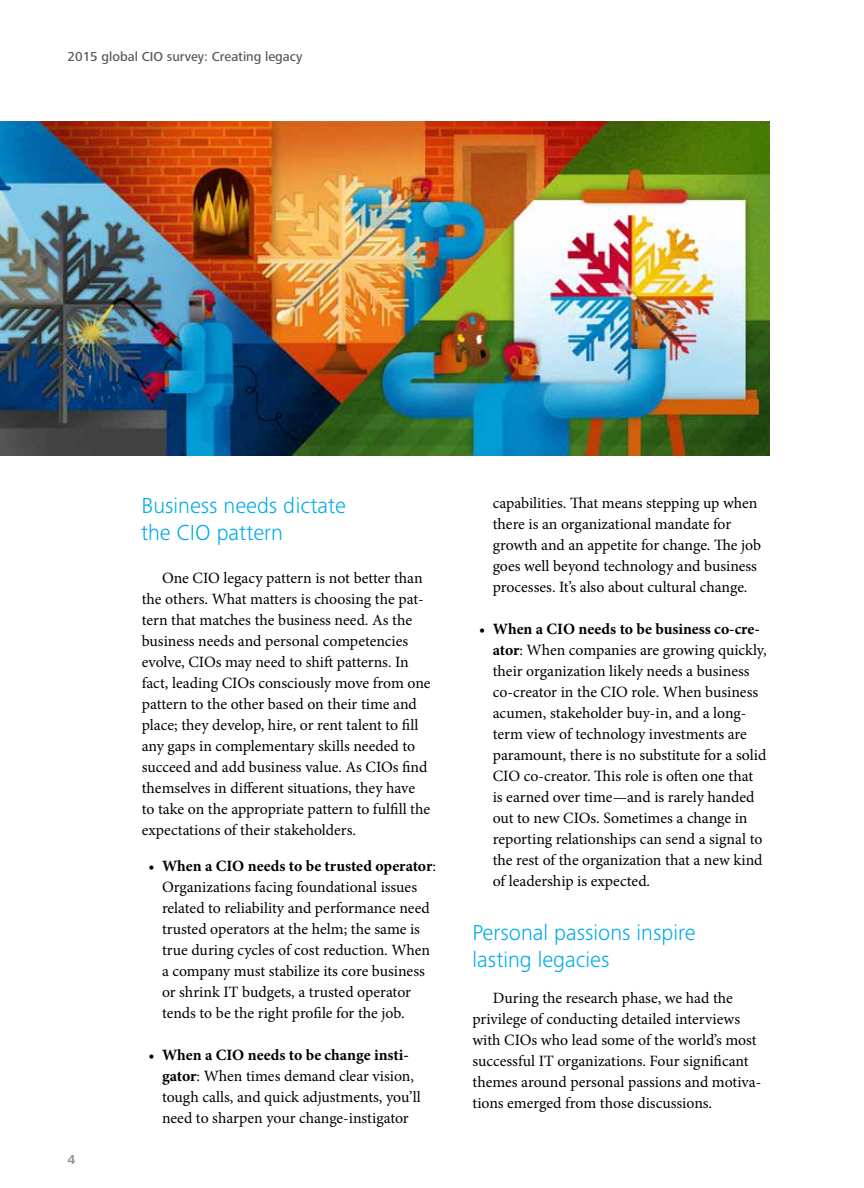
<style>
.page{position:relative;width:864px;height:1188px;background:#fff}
.page>*{position:absolute;margin:0;border:0;box-sizing:border-box;transform-origin:0 0}
.t1{font:300 22.5px/27px "Frutiger Next Pro";color:#00aae7}
.t2{font:15.75px/21px "Minion Pro";letter-spacing:-.005em;color:#000}
.t3{font:500 13.5px "Frutiger Next Pro";color:#58595b}
.t4{font:700 13.5px "Frutiger Next Pro";color:#939598}
.s1{font-weight:700}
</style>
<div class="page">
<img style="left:0;top:121px;width:770px;height:335px">
<p class="t3" style="left:68px;top:49px;width:236px">2015 global CIO survey: Creating legacy</p>
<p class="t4" style="left:68px;top:1152px;width:9px">4</p>
<h1 class="t1" style="left:141px;top:492px;width:207px">Business needs dictate the CIO pattern</h1>
<p class="t2" style="left:142px;top:568px;width:290px;text-indent:20px">One CIO legacy pattern is not better than the others. What matters is choosing the pat&shy;tern that matches the business need. As the business needs and personal competencies evolve, CIOs may need to shift patterns. In fact, leading CIOs consciously move from one pattern to the other based on their time and place; they develop, hire, or rent talent to fill any gaps in complementary skills needed to succeed and add business value. As CIOs find themselves in different situations, they have to take on the appropriate pattern to fulfill the expectations of their stakeholders.</p>
<p class="t2" style="left:162px;top:856px;width:275px;text-indent:-13px">• <span class="s1">When a CIO needs to be trusted operator</span>:<br>Organizations facing foundational issues related to reliability and performance need trusted operators at the helm; the same is true during cycles of cost reduction. When a company must stabilize its core business or shrink IT budgets, a trusted operator tends to be the right profile for the job.</p>
<p class="t2" style="left:162px;top:1045px;width:260px;text-indent:-13px">• <span class="s1">When a CIO needs to be change insti&shy;gator</span>: When times demand clear vision, tough calls, and quick adjustments, you’ll need to sharpen your change-instigator</p>
<p class="t2" style="left:493px;top:492px;width:270px">capabilities. That means stepping up when there is an organizational mandate for growth and an appetite for change. The job goes well beyond technology and business processes. It’s also about cultural change.</p>
<p class="t2" style="left:493px;top:618px;width:275px;text-indent:-13px">• <span class="s1">When a CIO needs to be business co-cre&shy;ator</span>: When companies are growing quickly, their organization likely needs a business co-creator in the CIO role. When business acumen, stakeholder buy-in, and a long&shy;term view of technology investments are paramount, there is no substitute for a solid CIO co-creator. This role is often one that is earned over time—and is rarely handed out to new CIOs. Sometimes a change in reporting relationships can send a signal to the rest of the organization that a new kind of leadership is expected.</p>
<h1 class="t1" style="left:472px;top:919px;width:225px">Personal passions inspire lasting legacies</h1>
<p class="t2" style="left:472px;top:988px;width:290px;text-indent:20px">During the research phase, we had the privilege of conducting detailed interviews with CIOs who lead some of the world’s most successful IT organizations. Four significant themes around personal passions and motiva&shy;tions emerged from those discussions.</p>
</div>
